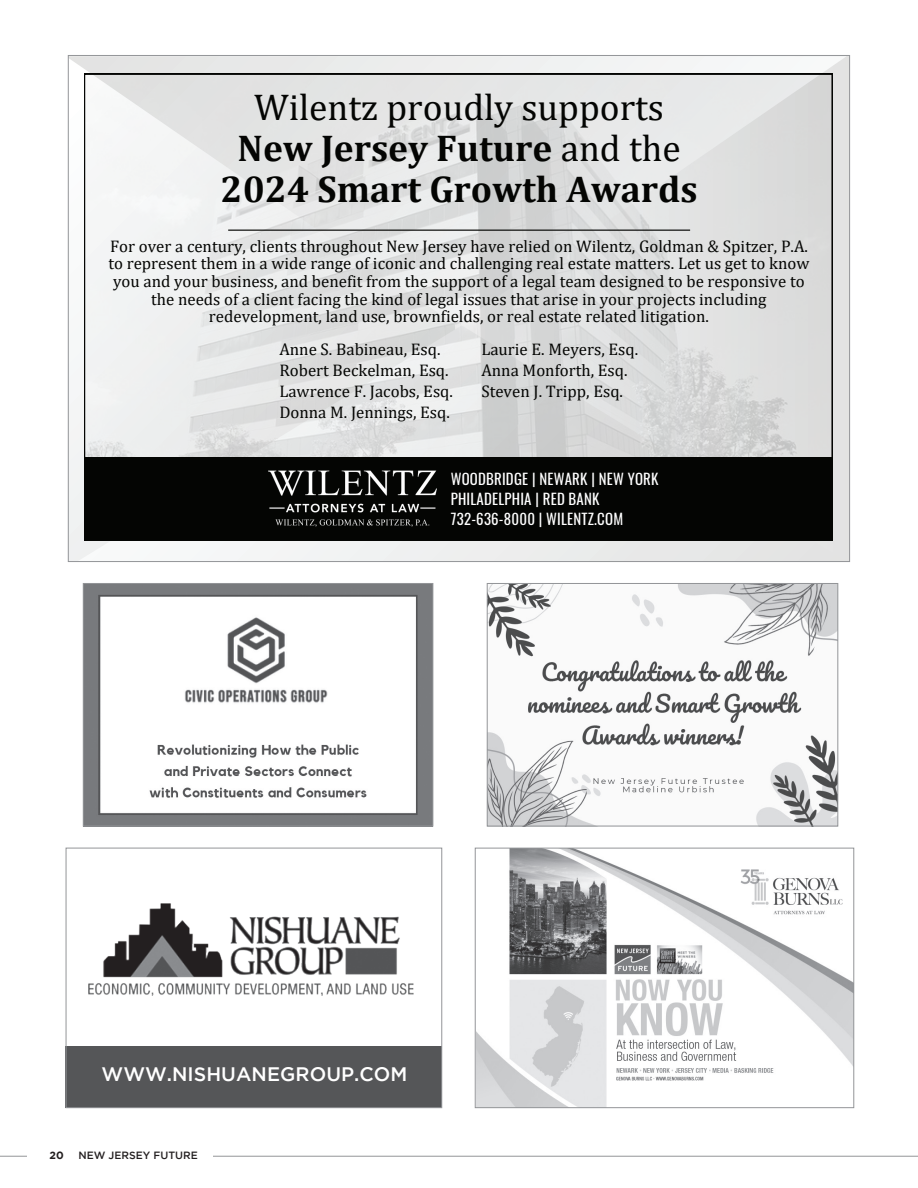
<style>
.page{position:relative;width:918px;height:1188px;background:#fff}
.page>*{position:absolute;margin:0;border:0;box-sizing:border-box;transform-origin:0 0}
.t1{font:700 37.5px/41px "Cambria";color:#040503;text-align:center}
.t2{font:500 19.5px "Gotham";letter-spacing:.005em;color:#fff}
.t3{font:16.8px/21px "Cambria";color:#040503}
.t4{font:14.85px/20px "Oswald";letter-spacing:.015em;color:#fff}
.t5{font:500 10.5px "Gotham";color:#231f20}
.t6{font:700 10.5px "Gotham";color:#231f20}
.s1{font-weight:400}
</style>
<div class="page">
<div style="left:66px;top:1046px;width:376px;height:62px;background:#555658"></div>
<svg style="left:77px;top:325px;width:770px;height:235px"></svg>
<svg style="left:70px;top:57px;width:777px;height:268px"></svg>
<svg style="left:84px;top:74px;width:748px;height:383px;background:#e0e1e1"></svg>
<div style="left:84px;top:457px;width:749px;height:84px;background:#040503"></div>
<img style="left:268px;top:471px;width:169px;height:56px">
<hr style="left:228px;top:230px;width:462px;height:1px;background:#040503">
<img style="left:85px;top:585px;width:346px;height:239px">
<div style="left:83px;top:583px;width:350px;height:243px;border:1px solid #939598"></div>
<img style="left:489px;top:585px;width:347px;height:239px">
<div style="left:487px;top:583px;width:351px;height:243px;border:1px solid #939598"></div>
<img style="left:477px;top:850px;width:375px;height:256px">
<div style="left:475px;top:848px;width:379px;height:260px;border:1px solid #939598"></div>
<div style="left:66px;top:848px;width:376px;height:260px;border:1px solid #939598"></div>
<img style="left:88px;top:903px;width:326px;height:92px">
<hr style="left:0;top:1156px;width:918px;height:1px;background:#939598">
<div style="left:28px;top:1141px;width:34px;height:32px;background:#fff"></div>
<div style="left:50px;top:1151px;width:113px;height:22px;background:#fff"></div>
<div style="left:78px;top:1151px;width:135px;height:22px;background:#fff"></div>
<h1 class="t1" style="left:221px;top:85px;width:479px"><span class="s1">Wilentz proudly supports<br></span>New Jersey Future <span class="s1">and the<br></span>2024 Smart Growth Awards</h1>
<p class="t3" style="left:108px;top:237px;width:703px;line-height:17.5px;text-align:center">For over a century, clients throughout New Jersey have relied on Wilentz, Goldman &amp; Spitzer, P.A. to represent them in a wide range of iconic and challenging real estate matters. Let us get to know you and your business, and benefit from the support of a legal team designed to be responsive to the needs of a client facing the kind of legal issues that arise in your projects including redevelopment, land use, brownfields, or real estate related litigation.</p>
<p class="t3" style="left:481px;top:338px;width:158px">Laurie E. Meyers, Esq.<br>Anna Monforth, Esq.<br>Steven J. Tripp, Esq.</p>
<p class="t3" style="left:279px;top:338px;width:175px">Anne S. Babineau, Esq.<br>Robert Beckelman, Esq.<br>Lawrence F. Jacobs, Esq.<br>Donna M. Jennings, Esq.</p>
<p class="t4" style="left:451px;top:468px;width:209px">WOODBRIDGE | NEWARK | NEW YORK<br>PHILADELPHIA | RED BANK<br>732-636-8000 | WILENTZ.COM</p>
<p class="t2" style="left:102px;top:1063px;width:307px">WWW.NISHUANEGROUP.COM</p>
<p class="t6" style="left:50px;top:1149px;width:16px">20</p>
<p class="t5" style="left:78px;top:1149px;width:121px">NEW JERSEY FUTURE</p>
</div>
